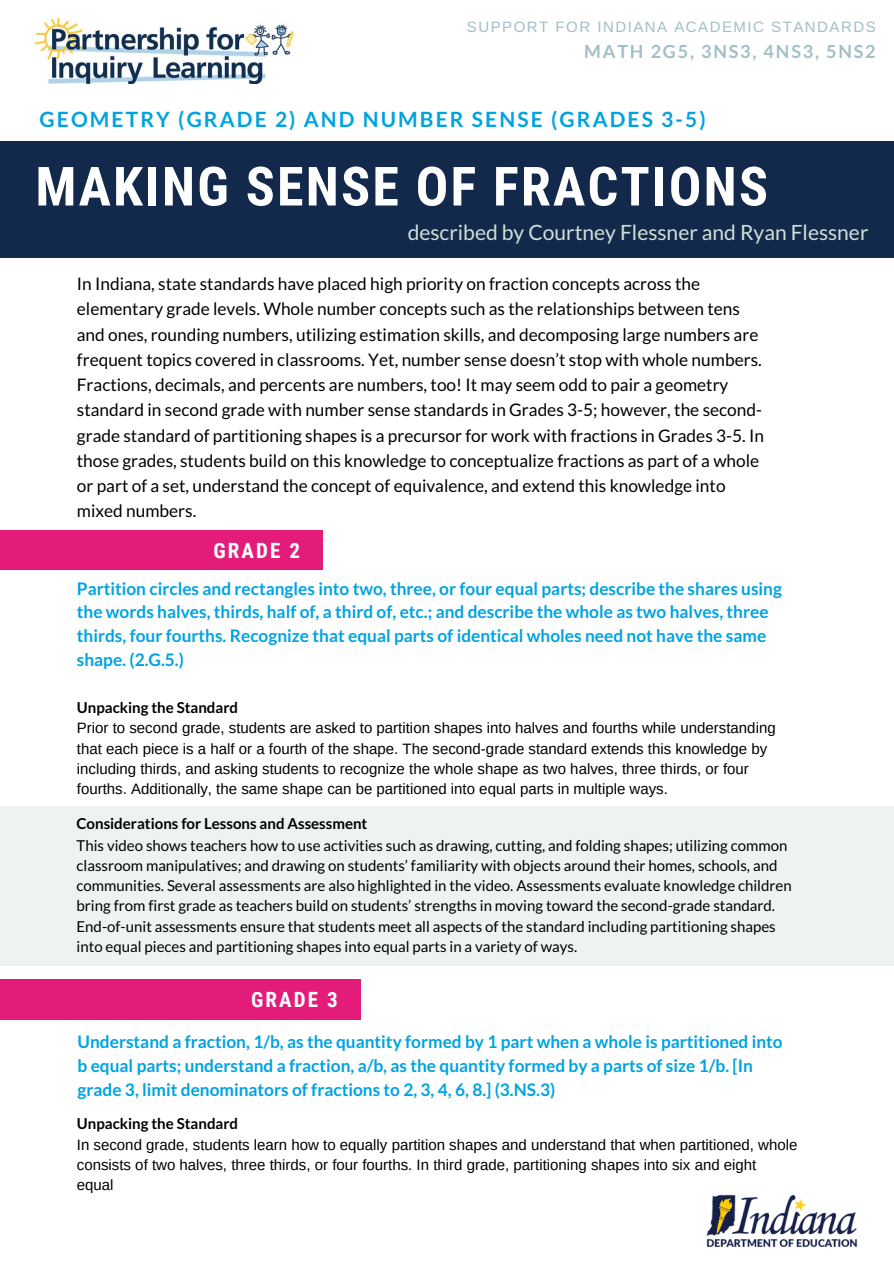
<style>
.page{position:relative;width:894px;height:1264px;background:#fff}
.page>*{position:absolute;margin:0;border:0;box-sizing:border-box;transform-origin:0 0}
.t1{font:700 54px "Roboto Condensed";letter-spacing:.04em;color:#fff}
.t2{font:21px "Lato";color:#d1e0d7}
.t3{font:700 21px "Lato";letter-spacing:.1em;color:#00a3e0}
.t4{font:700 21px "Roboto Condensed";letter-spacing:.1em;color:#fff}
.t5{font:700 18px "Lato";letter-spacing:.1em;color:#a2bfc7}
.t6{font:17.25px/25.2px "Lato";color:#000}
.t7{font:700 17.25px/23.7px "Lato";color:#00a3e0}
.t8{font:15px/20.2px "Lato";color:#000}
.t9{font:15px/20.2px "Arimo";color:#000}
.t10{font:700 15px "Lato";color:#000}
.t11{font:15px "Arimo";letter-spacing:.1em;color:#a2bfc7}
</style>
<div class="page">
<div style="left:0;top:141px;width:893px;height:117px;background:#13294b"></div>
<div style="left:0;top:531px;width:323px;height:39px;background:#e31c79"></div>
<div style="left:0;top:806px;width:893px;height:159px;background:#eef3f0"></div>
<img style="left:35px;top:18px;width:257px;height:66px">
<div style="left:0;top:979px;width:360px;height:40px;background:#e31c79"></div>
<img style="left:706px;top:1194px;width:151px;height:53px">
<p class="t11" style="left:467px;top:19px;width:410px">SUPPORT FOR INDIANA ACADEMIC STANDARDS</p>
<p class="t5" style="left:584px;top:40px;width:293px">MATH 2G5, 3NS3, 4NS3, 5NS2</p>
<p class="t3" style="left:40px;top:106px;width:667px">GEOMETRY (GRADE 2) AND NUMBER SENSE (GRADES 3-5)</p>
<h1 class="t1" style="left:35px;top:155px;width:734px">MAKING SENSE OF FRACTIONS</h1>
<p class="t2" style="left:407px;top:219px;width:462px">described by Courtney Flessner and Ryan Flessner</p>
<p class="t6" style="left:77px;top:271px;width:688px">In Indiana, state standards have placed high priority on fraction concepts across the elementary grade levels. Whole number concepts such as the relationships between tens and ones, rounding numbers, utilizing estimation skills, and decomposing large numbers are frequent topics covered in classrooms. Yet, number sense doesn’t stop with whole numbers.<br>Fractions, decimals, and percents are numbers, too! It may seem odd to pair a geometry standard in second grade with number sense standards in Grades 3-5; however, the second&shy;grade standard of partitioning shapes is a precursor for work with fractions in Grades 3-5. In those grades, students build on this knowledge to conceptualize fractions as part of a whole or part of a set, understand the concept of equivalence, and extend this knowledge into mixed numbers.</p>
<p class="t4" style="left:213px;top:538px;width:88px">GRADE 2</p>
<p class="t7" style="left:77px;top:576px;width:706px">Partition circles and rectangles into two, three, or four equal parts; describe the shares using the words halves, thirds, half of, a third of, etc.; and describe the whole as two halves, three thirds, four fourths. Recognize that equal parts of identical wholes need not have the same shape. (2.G.5.)</p>
<p class="t10" style="left:77px;top:698px;width:163px">Unpacking the Standard</p>
<p class="t9" style="left:77px;top:718px;width:700px">Prior to second grade, students are asked to partition shapes into halves and fourths while understanding that each piece is a half or a fourth of the shape. The second-grade standard extends this knowledge by including thirds, and asking students to recognize the whole shape as two halves, three thirds, or four fourths. Additionally, the same shape can be partitioned into equal parts in multiple ways.</p>
<p class="t10" style="left:76px;top:814px;width:292px">Considerations for Lessons and Assessment</p>
<p class="t8" style="left:76px;top:834px;width:716px">This video shows teachers how to use activities such as drawing, cutting, and folding shapes; utilizing common classroom manipulatives; and drawing on students’ familiarity with objects around their homes, schools, and communities. Several assessments are also highlighted in the video. Assessments evaluate knowledge children bring from first grade as teachers build on students’ strengths in moving toward the second-grade standard.<br>End-of-unit assessments ensure that students meet all aspects of the standard including partitioning shapes into equal pieces and partitioning shapes into equal parts in a variety of ways.</p>
<p class="t4" style="left:251px;top:987px;width:88px">GRADE 3</p>
<p class="t7" style="left:77px;top:1029px;width:706px">Understand a fraction, 1/b, as the quantity formed by 1 part when a whole is partitioned into b equal parts; understand a fraction, a/b, as the quantity formed by a parts of size 1/b. [In grade 3, limit denominators of fractions to 2, 3, 4, 6, 8.] (3.NS.3)</p>
<p class="t10" style="left:77px;top:1114px;width:163px">Unpacking the Standard</p>
<p class="t9" style="left:77px;top:1134px;width:721px">In second grade, students learn how to equally partition shapes and understand that when partitioned, whole consists of two halves, three thirds, or four fourths. In third grade, partitioning shapes into six and eight<br>equal</p>
</div>
